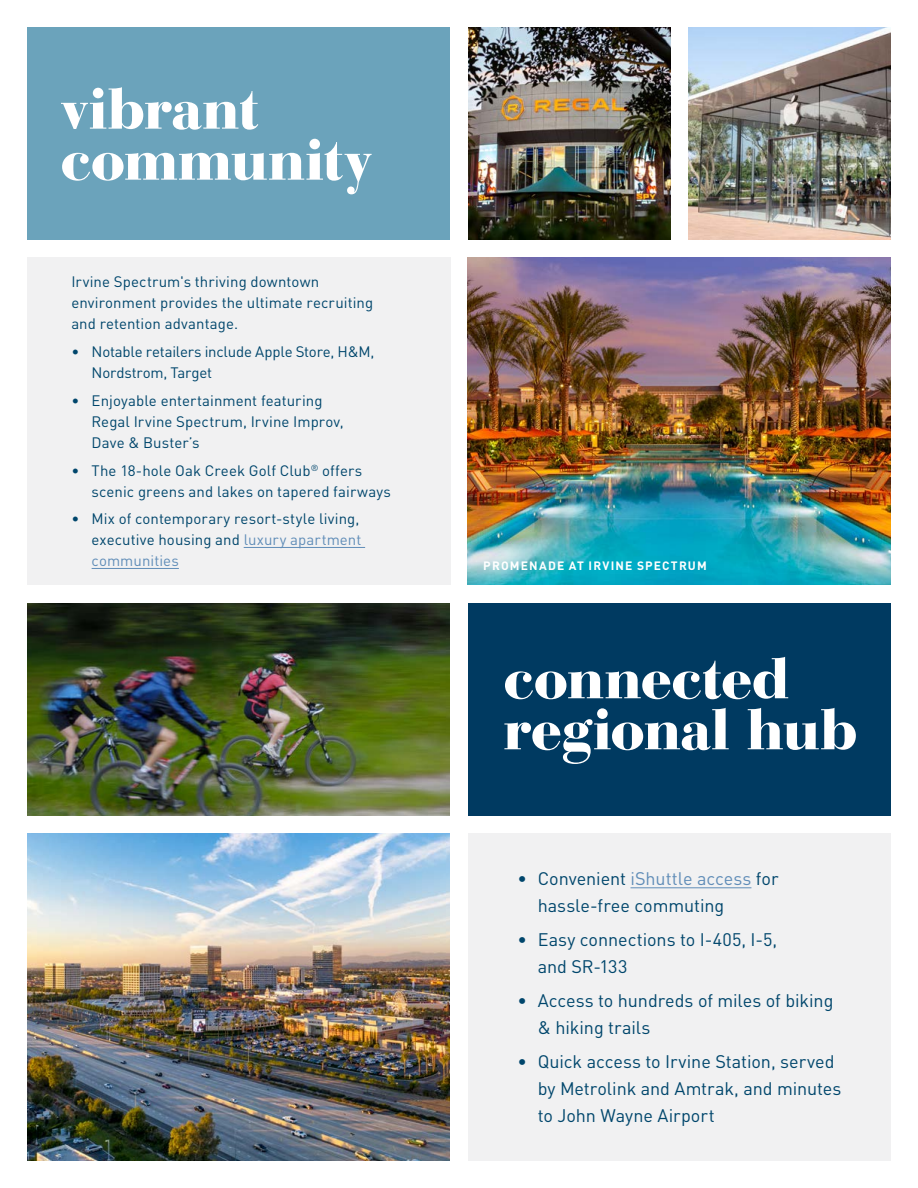
<style>
.page{position:relative;width:918px;height:1188px;background:#fff}
.page>*{position:absolute;margin:0;border:0;box-sizing:border-box;transform-origin:0 0}
.t1{font:900 57px/51px "Bauer Bodoni Std";letter-spacing:-.02em;color:#fff}
.t2{font:18px/27px "DIN Pro";letter-spacing:-.005em;color:#00466c}
.t3{font:15px/21px "DIN Pro";letter-spacing:.005em;color:#00466c}
.t4{font:15px/21px "DIN Pro";letter-spacing:-.015em;color:#00466c}
.t5{font:700 12px "DIN Pro";letter-spacing:.095em;color:#fff}
.s1{color:#608db8}
</style>
<div class="page">
<img style="left:688px;top:27px;width:203px;height:212px">
<img style="left:468px;top:27px;width:202px;height:212px">
<img style="left:468px;top:257px;width:423px;height:328px">
<div style="left:27px;top:257px;width:423px;height:328px;background:#f1f1f2"></div>
<div style="left:27px;top:27px;width:423px;height:212px;background:#6ba3bb"></div>
<img style="left:27px;top:833px;width:423px;height:328px">
<img style="left:27px;top:603px;width:423px;height:212px">
<div style="left:468px;top:833px;width:423px;height:328px;background:#f1f1f2"></div>
<div style="left:468px;top:603px;width:423px;height:212px;background:#003a61"></div>
<hr style="left:631px;top:887px;width:120px;height:1px;background:#608db8">
<hr style="left:244px;top:547px;width:121px;height:1px;background:#608db8">
<hr style="left:92px;top:568px;width:87px;height:1px;background:#608db8">
<h1 class="t1" style="left:60px;top:83px;width:314px">vibrant community</h1>
<p class="t3" style="left:71px;top:271px;width:303px">Irvine Spectrum's thriving downtown environment provides the ultimate recruiting and retention advantage.</p>
<p class="t4" style="left:92px;top:341px;width:284px;text-indent:-20px">• Notable retailers include Apple Store, H&amp;M,<br>Nordstrom, Target</p>
<p class="t3" style="left:92px;top:389px;width:254px;text-indent:-20px">• Enjoyable entertainment featuring<br>Regal Irvine Spectrum, Irvine Improv,<br>Dave &amp; Buster’s</p>
<p class="t3" style="left:92px;top:459px;width:301px;text-indent:-20px">• The 18-hole Oak Creek Golf Club<sup>®</sup> offers scenic greens and lakes on tapered fairways</p>
<p class="t3" style="left:92px;top:508px;width:271px;text-indent:-20px">• Mix of contemporary resort-style living, executive housing and <span class="s1">luxury apartment communities</span></p>
<p class="t5" style="left:483px;top:558px;width:225px">PROMENADE AT IRVINE SPECTRUM</p>
<h1 class="t1" style="left:503px;top:653px;width:356px">connected regional hub</h1>
<p class="t2" style="left:538px;top:865px;width:242px;text-indent:-20px">• Convenient <span class="s1">iShuttle access</span> for hassle-free commuting</p>
<p class="t2" style="left:538px;top:925px;width:241px;text-indent:-20px">• Easy connections to I-405, I-5, and SR-133</p>
<p class="t2" style="left:538px;top:986px;width:297px;text-indent:-20px">• Access to hundreds of miles of biking &amp; hiking trails</p>
<p class="t2" style="left:538px;top:1047px;width:305px;text-indent:-20px">• Quick access to Irvine Station, served by Metrolink and Amtrak, and minutes to John Wayne Airport</p>
</div>
